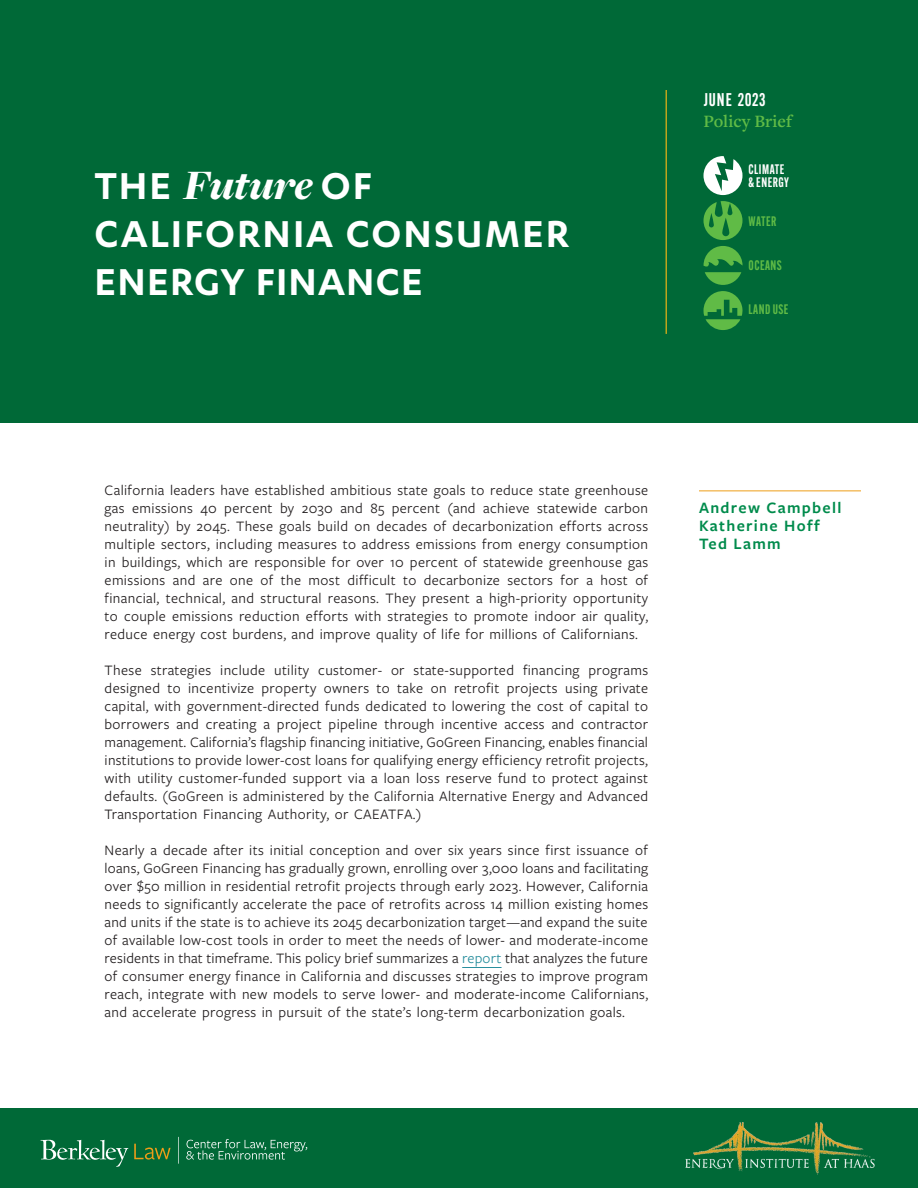
<style>
.page{position:relative;width:918px;height:1188px;background:#fff}
.page>*{position:absolute;margin:0;border:0;box-sizing:border-box;transform-origin:0 0}
.t1{font:600 43.5px/48px "Karbon";letter-spacing:.035em;color:#fff}
.t2{font:italic 900 43.5px "Freight Disp Pro";color:#fff}
.t3{font:600 18px "Freight Text Pro";color:#60bb46}
.t4{font:600 18px "Alternate Gothic Ex Cond ATF";letter-spacing:.04em;color:#fff}
.Heading_2{font:600 16.5px/18px "Freight Sans Pro";letter-spacing:.08em;color:#008b4c}
.t5{font:15px/18px "Freight Sans Pro";letter-spacing:.025em;color:#231f20;text-align:justify}
.t6{font:600 13.5px "Alternate Gothic Ex Cond ATF";letter-spacing:.035em;color:#60bb46}
.t7{font:600 13.5px/13.5px "Alternate Gothic Ex Cond ATF";letter-spacing:.035em;color:#fff}
.s1{font-family:"Karbon";font-weight:600;font-style:normal}
.s2{color:#2a8f9e}
</style>
<div class="page">
<hr style="left:462px;top:967px;width:40px;height:1px;background:#2a8f9e">
<hr style="left:699px;top:490px;width:162px;height:1px;background:#ee9e18">
<div style="left:0;top:0;width:918px;height:423px;background:#006937"></div>
<div style="left:0;top:1108px;width:918px;height:80px;background:#006937"></div>
<svg style="left:703px;top:201px;width:39px;height:39px"></svg>
<svg style="left:703px;top:156px;width:39px;height:39px"></svg>
<hr style="left:666px;top:90px;width:1px;height:244px;background:#fcb814">
<svg style="left:703px;top:291px;width:40px;height:39px"></svg>
<svg style="left:704px;top:246px;width:39px;height:39px"></svg>
<svg style="left:178px;top:1137px;width:1px;height:27px"></svg>
<svg style="left:186px;top:1139px;width:121px;height:21px"></svg>
<svg style="left:134px;top:1144px;width:37px;height:16px"></svg>
<svg style="left:40px;top:1140px;width:88px;height:27px"></svg>
<img style="left:685px;top:1122px;width:190px;height:52px">
<h1 class="t2" style="left:94px;top:156px;width:279px"><span class="s1">THE</span> Future <span class="s1">OF</span></h1>
<h1 class="t1" style="left:94px;top:208px;width:476px">CALIFORNIA CONSUMER<br>ENERGY FINANCE</h1>
<p class="t4" style="left:704px;top:88px;width:63px">JUNE 2023</p>
<p class="t3" style="left:704px;top:109px;width:90px">Policy Brief</p>
<p class="t7" style="left:748px;top:162px;width:42px">CLIMATE &amp; ENERGY</p>
<p class="t6" style="left:749px;top:213px;width:29px">WATER</p>
<p class="t6" style="left:749px;top:257px;width:35px">OCEANS</p>
<p class="t6" style="left:749px;top:301px;width:41px">LAND USE</p>
<p class="t5" style="left:105px;top:481px;width:545px">California leaders have established ambitious state goals to reduce state greenhouse gas emissions 40 percent by 2030 and 85 percent (and achieve statewide carbon neutrality) by 2045. These goals build on decades of decarbonization efforts across multiple sectors, including measures to address emissions from energy consumption in buildings, which are responsible for over 10 percent of statewide greenhouse gas emissions and are one of the most difficult to decarbonize sectors for a host of financial, technical, and structural reasons. They present a high-priority opportunity to couple emissions reduction efforts with strategies to promote indoor air quality, reduce energy cost burdens, and improve quality of life for millions of Californians.</p>
<p class="t5" style="left:105px;top:661px;width:545px">These strategies include utility customer- or state-supported financing programs designed to incentivize property owners to take on retrofit projects using private capital, with government-directed funds dedicated to lowering the cost of capital to borrowers and creating a project pipeline through incentive access and contractor management. California’s flagship financing initiative, GoGreen Financing, enables financial institutions to provide lower-cost loans for qualifying energy efficiency retrofit projects, with utility customer-funded support via a loan loss reserve fund to protect against defaults. (GoGreen is administered by the California Alternative Energy and Advanced Transportation Financing Authority, or CAEATFA.)</p>
<p class="t5" style="left:105px;top:841px;width:545px">Nearly a decade after its initial conception and over six years since first issuance of loans, GoGreen Financing has gradually grown, enrolling over 3,000 loans and facilitating over $50 million in residential retrofit projects through early 2023. However, California needs to significantly accelerate the pace of retrofits across 14 million existing homes and units if the state is to achieve its 2045 decarbonization target—and expand the suite of available low-cost tools in order to meet the needs of lower- and moderate-income residents in that timeframe. This policy brief summarizes a <span class="s2">report</span> that analyzes the future of consumer energy finance in California and discusses strategies to improve program reach, integrate with new models to serve lower- and moderate-income Californians, and accelerate progress in pursuit of the state’s long-term decarbonization goals.</p>
<p class="Heading_2" style="left:699px;top:498px;width:144px">Andrew Campbell<br>Katherine Hoff<br>Ted Lamm</p>
</div>
